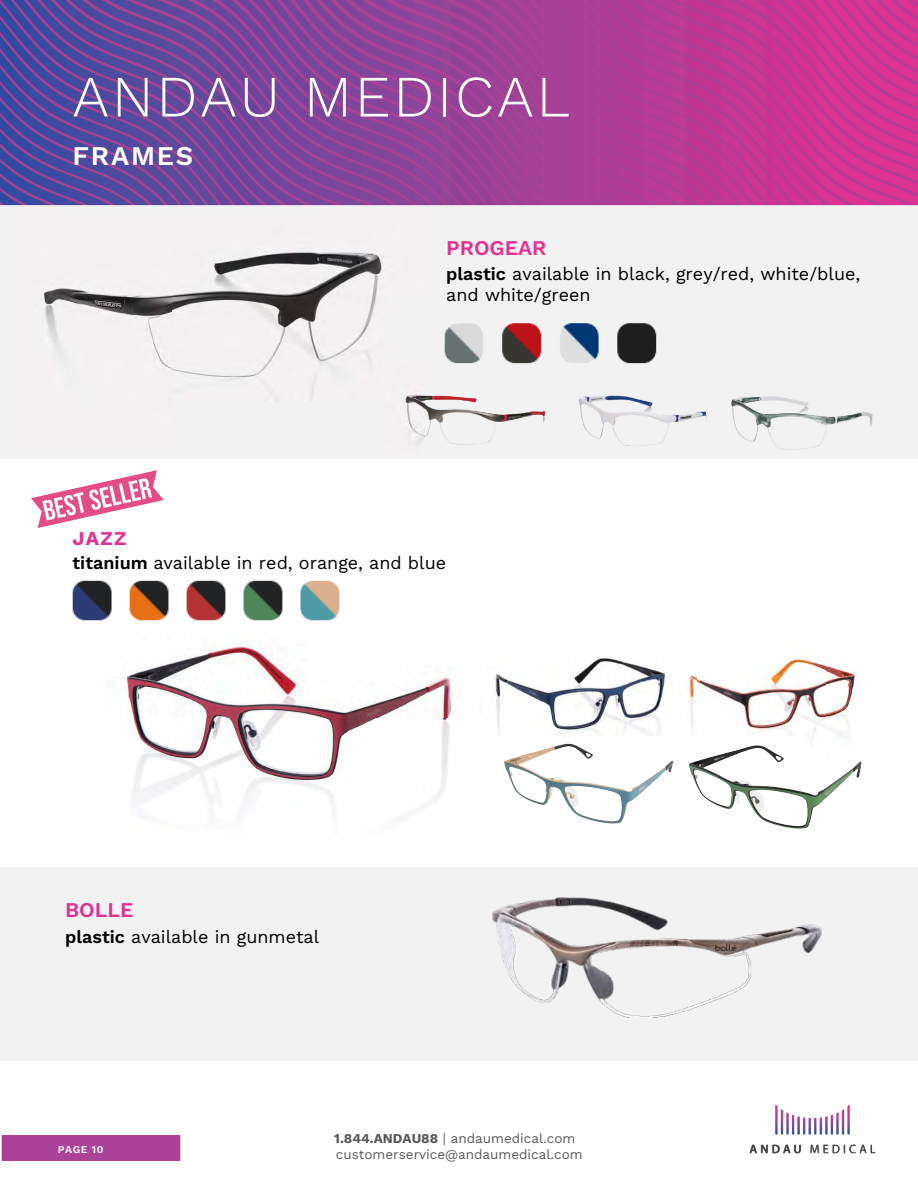
<style>
.page{position:relative;width:918px;height:1188px;background:#fff}
.page>*{position:absolute;margin:0;border:0;box-sizing:border-box;transform-origin:0 0}
.t1{font:300 58.5px "Work Sans";letter-spacing:.05em;color:#fff}
.t2{font:600 27px "Work Sans";letter-spacing:.07em;color:#fff}
.t3{font:600 21px "Work Sans";color:#e13293}
.t4{font:700 19.5px "Work Sans";color:#e13293}
.t5{font:18px/21.3px "Work Sans";color:#000}
.t6{font:13.5px "Work Sans";color:#58595b}
.t7{font:600 10.5px "Work Sans";letter-spacing:.055em;color:#fff}
.s1{font-weight:600}
.s2{font-weight:700}
</style>
<div class="page">
<div style="left:0;top:205px;width:918px;height:275px;background:#f3f2f2"></div>
<div style="left:0;top:867px;width:918px;height:193px;background:#f3f2f2"></div>
<img style="left:172px;top:252px;width:210px;height:144px">
<img style="left:43px;top:288px;width:129px;height:81px">
<img style="left:578px;top:395px;width:129px;height:51px">
<img style="left:731px;top:396px;width:142px;height:54px">
<img style="left:404px;top:394px;width:139px;height:51px">
<img style="left:543px;top:410px;width:3px;height:13px">
<div style="left:1px;top:1135px;width:180px;height:26px;background:#ab4399"></div>
<img style="left:0;top:0;width:918px;height:206px">
<img style="left:749px;top:1104px;width:127px;height:50px">
<img style="left:493px;top:898px;width:328px;height:119px">
<div style="left:0;top:459px;width:918px;height:268px;background:#fff"></div>
<img style="left:495px;top:657px;width:171px;height:79px">
<img style="left:697px;top:658px;width:159px;height:78px">
<img style="left:687px;top:673px;width:10px;height:56px">
<img style="left:504px;top:743px;width:170px;height:81px">
<img style="left:689px;top:736px;width:173px;height:93px">
<img style="left:125px;top:646px;width:327px;height:72px">
<img style="left:132px;top:718px;width:318px;height:93px">
<img style="left:444px;top:323px;width:213px;height:41px">
<img style="left:72px;top:580px;width:268px;height:41px">
<svg style="left:31px;top:470px;width:133px;height:58px"></svg>
<p class="t1" style="left:72px;top:62px;width:499px">ANDAU MEDICAL</p>
<p class="t2" style="left:72px;top:140px;width:122px">FRAMES</p>
<p class="t4" style="left:72px;top:527px;width:56px">JAZZ</p>
<h2 class="t3" style="left:446px;top:236px;width:102px">PROGEAR</h2>
<h2 class="t5" style="left:446px;top:263px;width:416px"><span class="s1">plastic</span> available in black, grey/red, white/blue, and white/green</h2>
<h3 class="t5" style="left:73px;top:553px;width:375px"><span class="s1">titanium</span> available in red, orange, and blue</h3>
<p class="t3" style="left:65px;top:898px;width:70px">BOLLE</p>
<p class="t5" style="left:65px;top:926px;width:256px"><span class="s1">plastic</span> available in gunmetal</p>
<p class="t7" style="left:58px;top:1143px;width:47px">PAGE 10</p>
<p class="t6" style="left:334px;top:1131px;width:243px"><span class="s2">1.844.ANDAU88</span> | andaumedical.com</p>
<p class="t6" style="left:336px;top:1147px;width:248px">customerservice@andaumedical.com</p>
</div>
